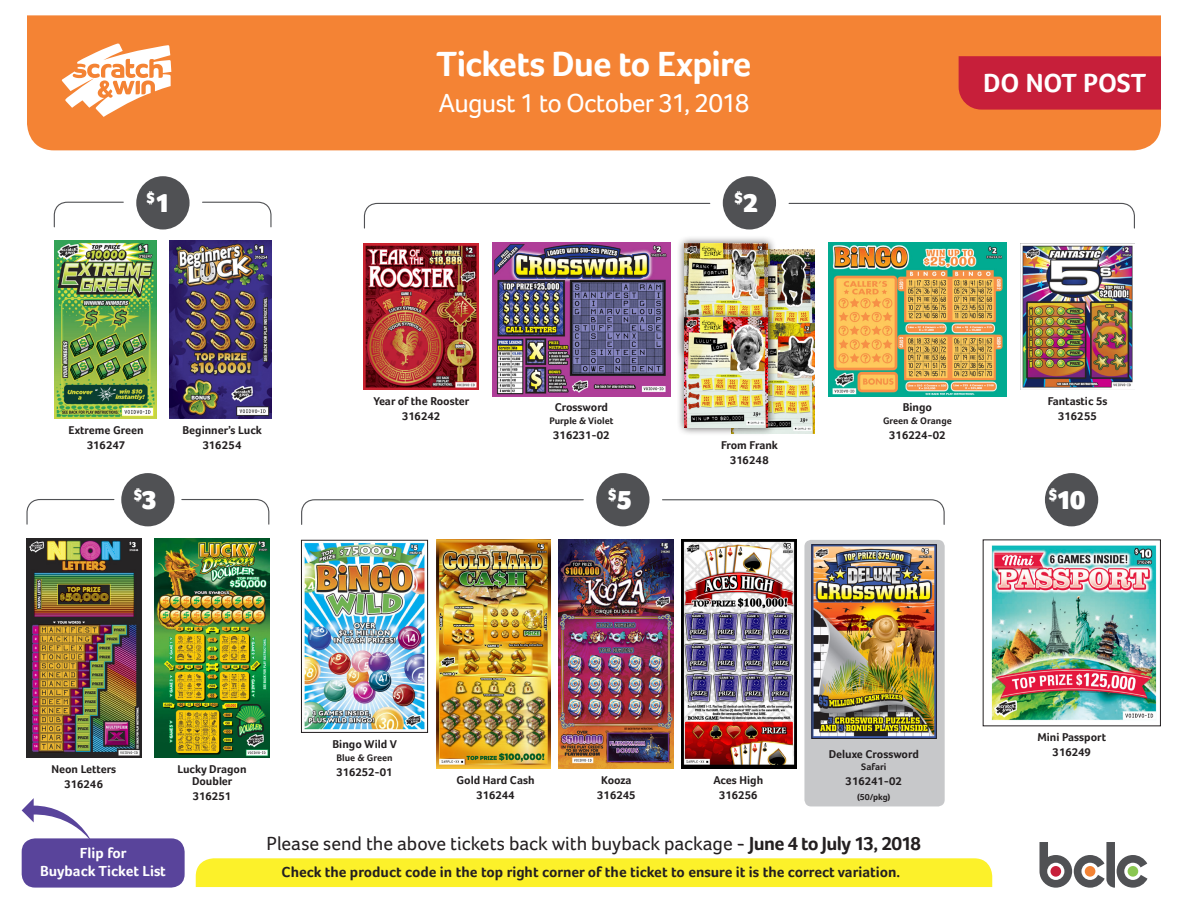
<style>
.page{position:relative;width:1188px;height:918px;background:#fff}
.page>*{position:absolute;margin:0;border:0;box-sizing:border-box;transform-origin:0 0}
.t1{font:700 36px "Foco";letter-spacing:-.025em;color:#fff}
.t2{font:27px "Foco";letter-spacing:-.03em;color:#fff}
.t3{font:700 27px "Foco";color:#fff}
.t4{font:900 27px "Foco";color:#fff}
.t5{font:19.5px "Foco";color:#231f20}
.t6{font:900 15.75px "Foco";color:#fff}
.t7{font:700 15px "Foco";color:#231f20}
.t8{font:700 15px/18px "Foco";color:#fff;text-align:center}
.t9{font:700 11.7px/15px "Foco";color:#231f20;text-align:center}
.t10{font:700 9.75px "Foco";color:#231f20}
.t11{font:700 9px "Foco";color:#231f20}
.s1{font-size:27px}
.s2{font-weight:700}
</style>
<div class="page">
<div style="left:27px;top:15px;width:1134px;height:135px;background:#f48334"></div>
<div style="left:959px;top:56px;width:202px;height:54px;background:#c71f3a"></div>
<svg style="left:62px;top:43px;width:109px;height:74px"></svg>
<img style="left:26px;top:539px;width:115px;height:218px">
<img style="left:155px;top:539px;width:114px;height:218px">
<div style="left:121px;top:473px;width:54px;height:53px;background:#505154;border-radius:50%"></div>
<svg style="left:181px;top:499px;width:89px;height:26px"></svg>
<svg style="left:26px;top:499px;width:89px;height:26px"></svg>
<div style="left:136px;top:176px;width:54px;height:54px;background:#505154;border-radius:50%"></div>
<img style="left:54px;top:241px;width:102px;height:177px">
<img style="left:170px;top:241px;width:102px;height:178px">
<img style="left:436px;top:540px;width:115px;height:229px">
<img style="left:559px;top:540px;width:115px;height:229px">
<img style="left:682px;top:540px;width:114px;height:229px">
<div style="left:804px;top:540px;width:141px;height:266px;background:#c7c8ca;border-radius:7px"></div>
<img style="left:814px;top:547px;width:120px;height:190px">
<img style="left:304px;top:542px;width:121px;height:188px">
<div style="left:301px;top:540px;width:127px;height:193px;border:1px solid #231f20"></div>
<div style="left:596px;top:473px;width:54px;height:53px;background:#505154;border-radius:50%"></div>
<svg style="left:301px;top:499px;width:283px;height:26px"></svg>
<svg style="left:662px;top:499px;width:283px;height:26px"></svg>
<div style="left:196px;top:858px;width:796px;height:29px;background:#fcf12a"></div>
<svg style="left:1040px;top:842px;width:108px;height:46px"></svg>
<div style="left:1051px;top:866px;width:10px;height:11px;background:#c71f3a;border-radius:50%"></div>
<div style="left:1085px;top:866px;width:10px;height:11px;background:#f48334;border-radius:50%"></div>
<div style="left:1128px;top:866px;width:10px;height:11px;background:#8ac751;border-radius:50%"></div>
<div style="left:22px;top:838px;width:163px;height:50px;background:#59449b;border-radius:13px"></div>
<svg style="left:22px;top:798px;width:70px;height:45px"></svg>
<div style="left:723px;top:176px;width:53px;height:54px;background:#505154;border-radius:50%"></div>
<img style="left:364px;top:243px;width:115px;height:147px">
<img style="left:1020px;top:243px;width:115px;height:147px">
<img style="left:777px;top:250px;width:37px;height:73px">
<img style="left:776px;top:323px;width:39px;height:110px">
<div style="left:677px;top:235px;width:100px;height:127px;background:#231f20;opacity:.75"></div>
<img style="left:684px;top:243px;width:84px;height:66px">
<div style="left:677px;top:309px;width:99px;height:127px;background:#231f20;opacity:.75"></div>
<img style="left:684px;top:317px;width:84px;height:110px">
<img style="left:493px;top:243px;width:177px;height:153px">
<img style="left:829px;top:243px;width:177px;height:153px">
<svg style="left:363px;top:202px;width:348px;height:27px"></svg>
<svg style="left:788px;top:202px;width:347px;height:27px"></svg>
<svg style="left:53px;top:201px;width:71px;height:27px"></svg>
<svg style="left:202px;top:201px;width:70px;height:27px"></svg>
<div style="left:1045px;top:473px;width:53px;height:53px;background:#505154;border-radius:50%"></div>
<img style="left:991px;top:545px;width:166px;height:176px">
<p class="t6" style="left:146px;top:189px;width:26px">$<span class="s1">1</span></p>
<p class="t9" style="left:69px;top:422px;width:76px">Extreme Green<br>316247</p>
<p class="t9" style="left:183px;top:422px;width:81px">Beginner’s Luck<br>316254</p>
<p class="t6" style="left:133px;top:486px;width:26px">$<span class="s1">3</span></p>
<p class="t1" style="left:437px;top:43px;width:316px">Tickets Due to Expire</p>
<p class="t2" style="left:438px;top:88px;width:313px">August 1 to October 31, 2018</p>
<p class="t6" style="left:734px;top:188px;width:26px">$<span class="s1">2</span></p>
<p class="t3" style="left:983px;top:67px;width:164px">DO NOT POST</p>
<p class="t9" style="left:374px;top:393px;width:97px">Year of the Rooster<br>316242</p>
<p class="t9" style="left:1048px;top:393px;width:61px">Fantastic 5s<br>316255</p>
<p class="t9" style="left:721px;top:437px;width:58px">From Frank<br>316248</p>
<p class="t9" style="left:555px;top:400px;width:55px">Crossword</p>
<p class="t10" style="left:549px;top:415px;width:65px">Purple &amp; Violet</p>
<p class="t9" style="left:553px;top:428px;width:58px">316231-02</p>
<p class="t9" style="left:903px;top:400px;width:31px">Bingo</p>
<p class="t10" style="left:883px;top:415px;width:70px">Green &amp; Orange</p>
<p class="t9" style="left:889px;top:428px;width:58px">316224-02</p>
<p class="t6" style="left:608px;top:486px;width:26px">$<span class="s1">5</span></p>
<p class="t4" style="left:1048px;top:484px;width:39px"><sup>$</sup>10</p>
<p class="t9" style="left:51px;top:761px;width:66px">Neon Letters</p>
<p class="t9" style="left:65px;top:776px;width:40px">316246</p>
<p class="t9" style="left:177px;top:762px;width:71px;line-height:12.8px">Lucky Dragon<br>Doubler</p>
<p class="t9" style="left:193px;top:789px;width:40px">316251</p>
<p class="t9" style="left:333px;top:736px;width:66px">Bingo Wild V</p>
<p class="t10" style="left:337px;top:752px;width:57px">Blue &amp; Green</p>
<p class="t9" style="left:336px;top:764px;width:58px">316252-01</p>
<p class="t9" style="left:456px;top:773px;width:80px">Gold Hard Cash<br>316244</p>
<p class="t9" style="left:597px;top:773px;width:40px">Kooza<br>316245</p>
<p class="t9" style="left:713px;top:773px;width:51px">Aces High<br>316256</p>
<p class="t9" style="left:829px;top:746px;width:92px">Deluxe Crossword</p>
<p class="t10" style="left:861px;top:761px;width:27px">Safari</p>
<p class="t9" style="left:846px;top:774px;width:58px">316241-02</p>
<p class="t11" style="left:857px;top:792px;width:35px">(50/pkg)</p>
<p class="t9" style="left:1037px;top:729px;width:70px">Mini Passport<br>316249</p>
<p class="t8" style="left:40px;top:843px;width:127px">Flip for<br>Buyback Ticket List</p>
<p class="t5" style="left:267px;top:832px;width:656px">Please send the above tickets back with buyback package - <span class="s2">June 4 to July 13, 2018</span></p>
<p class="t7" style="left:282px;top:863px;width:620px">Check the product code in the top right corner of the ticket to ensure it is the correct variation.</p>
</div>
